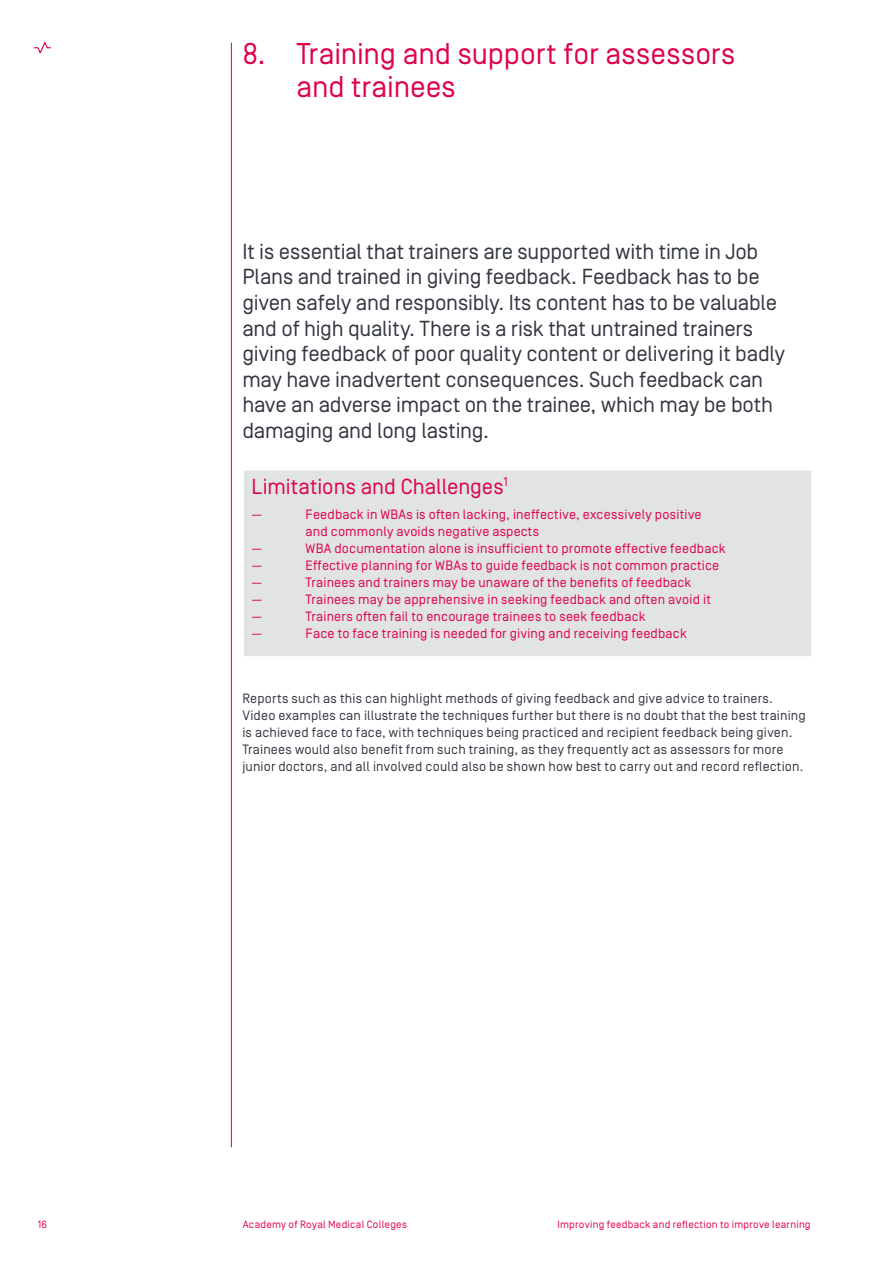
<style>
.page{position:relative;width:893px;height:1263px;background:#fff}
.page>*{position:absolute;margin:0;border:0;box-sizing:border-box;transform-origin:0 0}
.Headline_20pt{font:30px/33px "Simplon BP Regular";letter-spacing:-.005em;color:#e0004d}
.AoRMC_Sub-head_14_5p{font:21.75px/25.5px "Simplon BP Regular";letter-spacing:-.01em;color:#323640}
.AoRMC_Body_9pt{font:21.75px "Simplon BP Regular";color:#e0004d}
.AoRMC_Body_9pt-2{font:13.5px/17px "Simplon BP Regular";letter-spacing:.015em;color:#e0004d}
.AoRMC_Body_9pt-3{font:13.5px/17px "Simplon BP Regular";letter-spacing:.015em;color:#323640}
.t1{font:10.5px "Simplon BP Regular";letter-spacing:.025em;color:#e0004d}
</style>
<div class="page">
<hr style="left:231px;top:43px;width:1px;height:1104px;background:#e0004d">
<svg style="left:34px;top:43px;width:17px;height:10px"></svg>
<div style="left:243px;top:470px;width:569px;height:187px;background:#e2e3e4"></div>
<hr style="left:242px;top:471px;width:2px;height:185px;background:#fff">
<hr style="left:242px;top:469px;width:571px;height:2px;background:#fff">
<hr style="left:811px;top:471px;width:2px;height:185px;background:#fff">
<hr style="left:242px;top:656px;width:571px;height:2px;background:#fff">
<p class="Headline_20pt" style="left:296px;top:37px;width:441px;text-indent:-54px">8. Training and support for assessors and trainees</p>
<p class="AoRMC_Sub-head_14_5p" style="left:242px;top:239px;width:544px">It is essential that trainers are supported with time in Job Plans and trained in giving feedback. Feedback has to be given safely and responsibly. Its content has to be valuable and of high quality. There is a risk that untrained trainers giving feedback of poor quality content or delivering it badly may have inadvertent consequences. Such feedback can have an adverse impact on the trainee, which may be both damaging and long lasting.</p>
<p class="AoRMC_Body_9pt" style="left:252px;top:473px;width:258px">Limitations and Challenges<sup>1</sup></p>
<p class="AoRMC_Body_9pt-2" style="left:252px;top:506px;width:12px">—</p>
<p class="AoRMC_Body_9pt-2" style="left:306px;top:506px;width:398px">Feedback in WBAs is often lacking, ineffective, excessively positive and commonly avoids negative aspects</p>
<p class="AoRMC_Body_9pt-2" style="left:252px;top:540px;width:12px">—</p>
<p class="AoRMC_Body_9pt-2" style="left:306px;top:540px;width:422px">WBA documentation alone is insufficient to promote effective feedback</p>
<p class="AoRMC_Body_9pt-2" style="left:252px;top:557px;width:12px">—</p>
<p class="AoRMC_Body_9pt-2" style="left:306px;top:557px;width:415px">Effective planning for WBAs to guide feedback is not common practice</p>
<p class="AoRMC_Body_9pt-2" style="left:252px;top:574px;width:12px">—</p>
<p class="AoRMC_Body_9pt-2" style="left:306px;top:574px;width:387px">Trainees and trainers may be unaware of the benefits of feedback</p>
<p class="AoRMC_Body_9pt-2" style="left:252px;top:591px;width:12px">—</p>
<p class="AoRMC_Body_9pt-2" style="left:306px;top:591px;width:407px">Trainees may be apprehensive in seeking feedback and often avoid it</p>
<p class="AoRMC_Body_9pt-2" style="left:252px;top:608px;width:12px">—</p>
<p class="AoRMC_Body_9pt-2" style="left:306px;top:608px;width:342px">Trainers often fail to encourage trainees to seek feedback</p>
<p class="AoRMC_Body_9pt-2" style="left:252px;top:625px;width:12px">—</p>
<p class="AoRMC_Body_9pt-2" style="left:306px;top:625px;width:383px">Face to face training is needed for giving and receiving feedback</p>
<p class="AoRMC_Body_9pt-3" style="left:242px;top:689px;width:565px">Reports such as this can highlight methods of giving feedback and give advice to trainers.<br>Video examples can illustrate the techniques further but there is no doubt that the best training is achieved face to face, with techniques being practiced and recipient feedback being given.<br>Trainees would also benefit from such training, as they frequently act as assessors for more junior doctors, and all involved could also be shown how best to carry out and record reflection.</p>
<p class="t1" style="left:38px;top:1218px;width:11px">16</p>
<p class="t1" style="left:243px;top:1218px;width:166px">Academy of Royal Medical Colleges</p>
<p class="t1" style="left:557px;top:1218px;width:255px">Improving feedback and reflection to improve learning</p>
</div>
